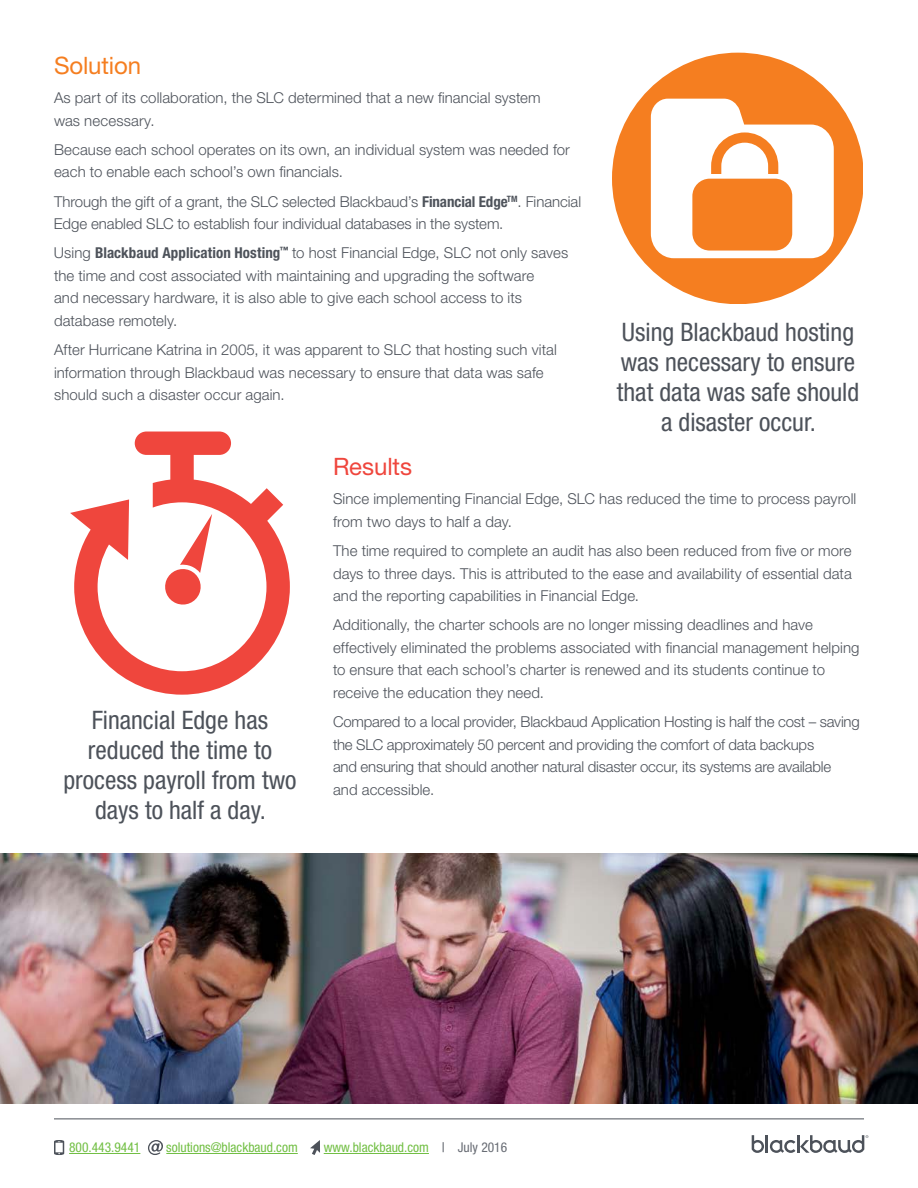
<style>
.page{position:relative;width:918px;height:1188px;background:#fff}
.page>*{position:absolute;margin:0;border:0;box-sizing:border-box;transform-origin:0 0}
.t1{font:condensed 25.5px/30px "Helvetica Neue LT Std";color:#4d525a;text-align:center}
.t2{font:24px "Helvetica Neue LT Std";letter-spacing:-.005em;color:#f57e20}
.t3{font:24px "Helvetica Neue LT Std";letter-spacing:-.005em;color:#ef463d}
.t4{font:300 15px/22.5px "Helvetica Neue LT Std";letter-spacing:.005em;color:#4d525a}
.t5{font:300 15px/22.5px "Helvetica Neue LT Std";letter-spacing:-.015em;color:#4d525a}
.t6{font:condensed 13.5px "Helvetica Neue LT Std";color:#72bf44}
.s1{font-family:"Helvetica Neue";font-weight:700;font-stretch:condensed}
.s2{color:#4d525a}
.s3{color:#686c74}
</style>
<div class="page">
<img style="left:0;top:853px;width:918px;height:251px">
<svg style="left:70px;top:432px;width:220px;height:263px"></svg>
<svg style="left:163px;top:514px;width:49px;height:93px"></svg>
<svg style="left:612px;top:53px;width:251px;height:250px;fill:#f57e20"></svg>
<svg style="left:651px;top:99px;width:183px;height:159px"></svg>
<hr style="left:69px;top:1153px;width:71px;height:1px;background:#72bf44">
<hr style="left:166px;top:1153px;width:132px;height:1px;background:#72bf44">
<hr style="left:324px;top:1153px;width:105px;height:1px;background:#72bf44">
<svg style="left:148px;top:1140px;width:15px;height:15px"></svg>
<svg style="left:310px;top:1140px;width:10px;height:15px"></svg>
<svg style="left:54px;top:1140px;width:10px;height:15px"></svg>
<svg style="left:752px;top:1135px;width:116px;height:18px"></svg>
<hr style="left:54px;top:1119px;width:810px;height:1px;background:#4d525a">
<h2 class="t2" style="left:54px;top:51px;width:89px">Solution</h2>
<p class="t4" style="left:54px;top:86px;width:488px">As part of its collaboration, the SLC determined that a new financial system was necessary.</p>
<p class="t4" style="left:54px;top:138px;width:518px">Because each school operates on its own, an individual system was needed for each to enable each school’s own financials.</p>
<p class="t4" style="left:54px;top:190px;width:529px">Through the gift of a grant, the SLC selected Blackbaud’s <span class="s1">Financial Edge</span><sup>TM</sup>. Financial<br>Edge enabled SLC to establish four individual databases in the system.</p>
<p class="t4" style="left:54px;top:241px;width:516px">Using <span class="s1">Blackbaud Application Hosting</span><sup>™</sup> to host Financial Edge, SLC not only saves the time and cost associated with maintaining and upgrading the software<br>and necessary hardware, it is also able to give each school access to its database remotely.</p>
<p class="t4" style="left:54px;top:338px;width:505px">After Hurricane Katrina in 2005, it was apparent to SLC that hosting such vital information through Blackbaud was necessary to ensure that data was safe should such a disaster occur again.</p>
<h1 class="t1" style="left:617px;top:317px;width:244px">Using Blackbaud hosting was necessary to ensure that data was safe should a disaster occur.</h1>
<h1 class="t1" style="left:63px;top:705px;width:235px">Financial Edge has reduced the time to process payroll from two days to half a day.</h1>
<h2 class="t3" style="left:333px;top:452px;width:81px">Results</h2>
<p class="t4" style="left:333px;top:487px;width:525px">Since implementing Financial Edge, SLC has reduced the time to process payroll from two days to half a day.</p>
<p class="t4" style="left:333px;top:539px;width:520px;text-align:justify">The time required to complete an audit has also been reduced from five or more days to three days. This is attributed to the ease and availability of essential data and the reporting capabilities in Financial Edge.</p>
<p class="t4" style="left:333px;top:613px;width:528px">Additionally, the charter schools are no longer missing deadlines and have effectively eliminated the problems associated with financial management helping to ensure that each school’s charter is renewed and its students continue to receive the education they need.</p>
<p class="t5" style="left:333px;top:710px;width:528px">Compared to a local provider, Blackbaud Application Hosting is half the cost – saving the SLC approximately 50 percent and providing the comfort of data backups<br>and ensuring that should another natural disaster occur, its systems are available<br>and accessible.</p>
<p class="t6" style="left:69px;top:1140px;width:73px">800.443.9441</p>
<p class="t6" style="left:166px;top:1140px;width:133px">solutions@blackbaud.com</p>
<p class="t6" style="left:324px;top:1140px;width:185px">www.blackbaud.com <span class="s2">|</span> <span class="s3">July 2016</span></p>
</div>
